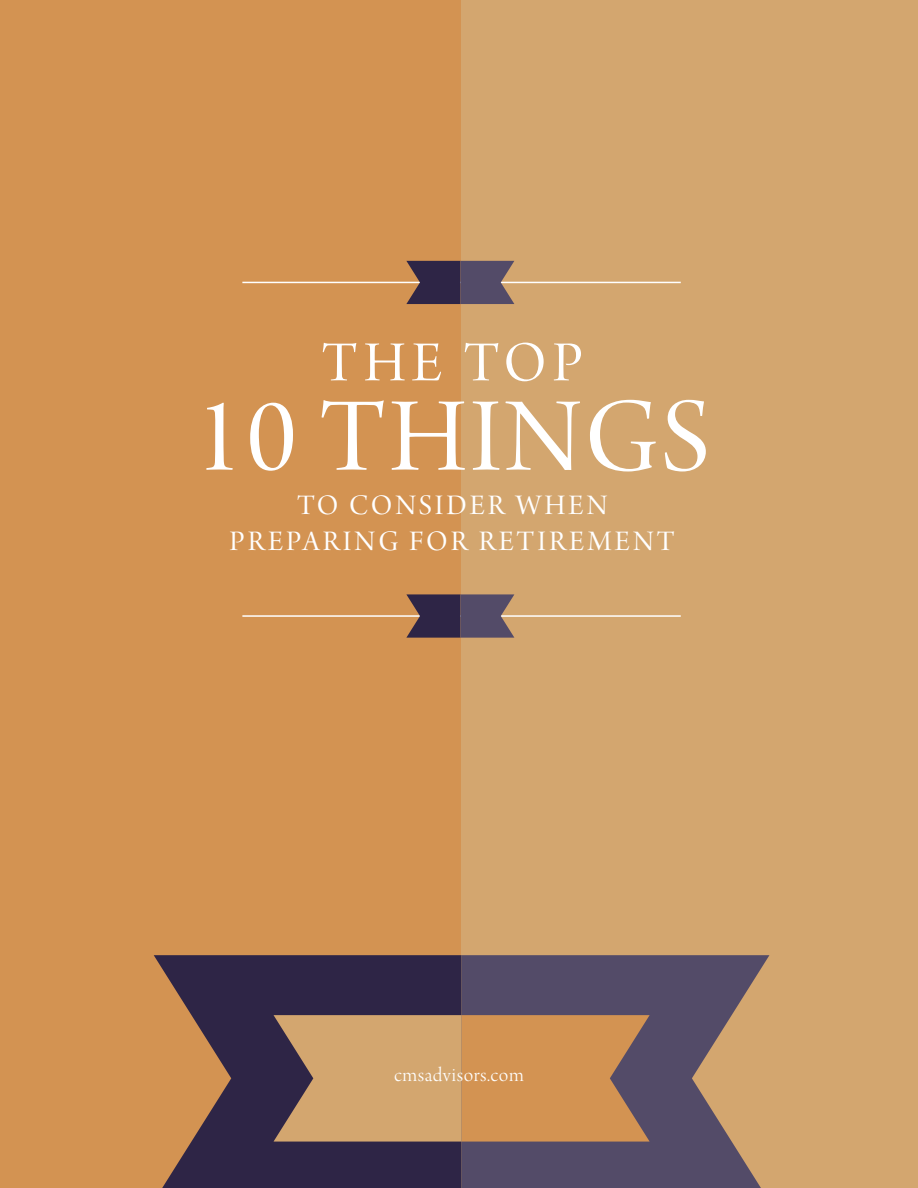
<style>
.page{position:relative;width:918px;height:1188px;background:#d3a66f}
.page>*{position:absolute;margin:0;border:0;box-sizing:border-box;transform-origin:0 0}
.t1{font:111px "Arno Pro Display";letter-spacing:.025em;color:#fff}
.t2{font:60px "Arno Pro Display";letter-spacing:.1em;color:#fff}
.t3{font:30px/36px "Arno Pro Display";letter-spacing:.1em;color:#fff;text-align:center}
.t4{font:21px "Arno Pro Light Display";letter-spacing:.025em;color:#fff}
</style>
<div class="page">
<div style="left:0;top:0;width:460px;height:1188px;background:#d39352"></div>
<hr style="left:242px;top:615px;width:439px;height:2px;background:#fff">
<hr style="left:242px;top:282px;width:439px;height:1px;background:#fff">
<svg style="left:406px;top:594px;width:108px;height:44px"></svg>
<svg style="left:154px;top:955px;width:308px;height:233px;fill:#2e2546"></svg>
<svg style="left:462px;top:955px;width:307px;height:233px;fill:#534b68"></svg>
<svg style="left:274px;top:1015px;width:376px;height:127px"></svg>
<svg style="left:406px;top:261px;width:108px;height:43px"></svg>
<h2 class="t2" style="left:322px;top:330px;width:263px">THE TOP</h2>
<h1 class="t1" style="left:194px;top:376px;width:518px">10 THINGS</h1>
<p class="t3" style="left:230px;top:489px;width:447px">TO CONSIDER WHEN<br>PREPARING FOR RETIREMENT</p>
<p class="t4" style="left:394px;top:1064px;width:131px">cmsadvisors.com</p>
</div>
